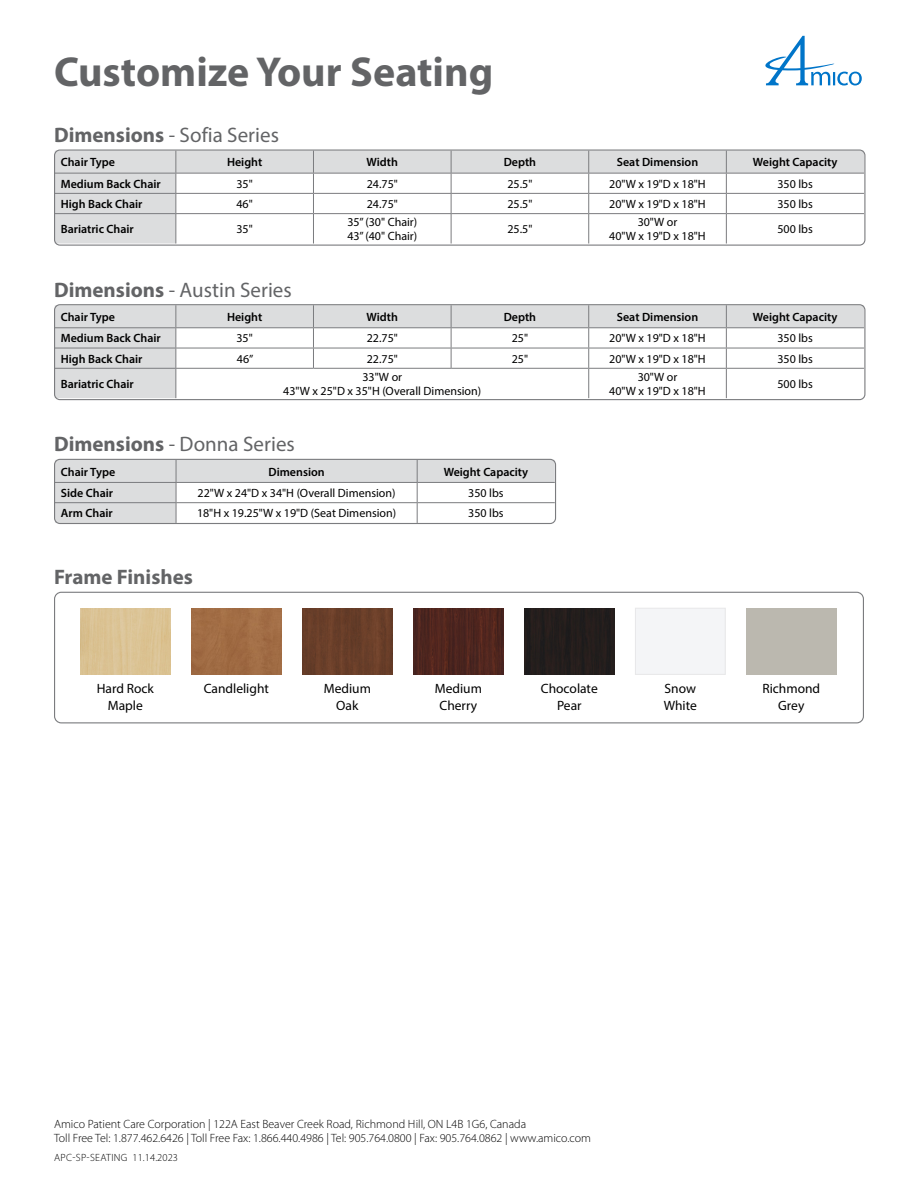
<style>
.page{position:relative;width:918px;height:1188px;background:#fff}
.page>*{position:absolute;margin:0;border:0;box-sizing:border-box;transform-origin:0 0}
.APC_-_Main_Heading{font:700 42px "Myriad Pro";color:#636466}
.APC_-_Section_Title{font:21px "Myriad Pro";color:#636466}
.APC_-_Section_Title-2{font:700 21px "Myriad Pro";color:#636466}
.APC_-_label{font:13.5px/16.2px "Myriad Pro";color:#000;text-align:center}
.APC_-_table_text_center{font:12px/14.4px "Myriad Pro";color:#000;text-align:center}
.t1{font:300 12px/14.4px "Myriad Pro";color:#000}
.APC_-_table_heading_left{font:600 12px "Myriad Pro";color:#000}
.APC_-_table_heading_center{font:600 12px "Myriad Pro";color:#000}
.APC_-_code{font:300 10.5px "Myriad Pro";letter-spacing:.03em;color:#000}
.s1{font-weight:700}
</style>
<div class="page">
<svg style="left:765px;top:36px;width:97px;height:50px"></svg>
<div style="left:54px;top:592px;width:810px;height:131px;border:1px solid #7b7c7f;border-radius:7px"></div>
<img style="left:80px;top:608px;width:90px;height:66px">
<div style="left:191px;top:608px;width:90px;height:66px;background:#a16c44"></div>
<img style="left:302px;top:608px;width:90px;height:66px">
<img style="left:413px;top:608px;width:90px;height:66px">
<div style="left:635px;top:608px;width:90px;height:67px;border:1px solid #e8e8e9"></div>
<div style="left:524px;top:608px;width:90px;height:66px;background:#231d1c"></div>
<svg style="left:55px;top:151px;width:809px;height:93px"></svg>
<hr style="left:175px;top:214px;width:1px;height:30px;background:#7b7c7f">
<hr style="left:313px;top:214px;width:1px;height:30px;background:#7b7c7f">
<hr style="left:451px;top:214px;width:1px;height:30px;background:#7b7c7f">
<hr style="left:588px;top:214px;width:1px;height:30px;background:#7b7c7f">
<hr style="left:726px;top:214px;width:1px;height:30px;background:#7b7c7f">
<hr style="left:55px;top:213px;width:121px;height:1px;background:#7b7c7f">
<hr style="left:176px;top:213px;width:137px;height:1px;background:#7b7c7f">
<hr style="left:313px;top:213px;width:138px;height:1px;background:#7b7c7f">
<hr style="left:451px;top:213px;width:138px;height:1px;background:#7b7c7f">
<hr style="left:589px;top:213px;width:137px;height:1px;background:#7b7c7f">
<hr style="left:726px;top:213px;width:138px;height:1px;background:#7b7c7f">
<div style="left:54px;top:150px;width:811px;height:96px;border:1px solid #7b7c7f;border-radius:5px"></div>
<svg style="left:55px;top:305px;width:809px;height:93px"></svg>
<hr style="left:55px;top:368px;width:121px;height:1px;background:#7b7c7f">
<hr style="left:176px;top:368px;width:137px;height:1px;background:#7b7c7f">
<hr style="left:313px;top:368px;width:138px;height:1px;background:#7b7c7f">
<hr style="left:451px;top:368px;width:138px;height:1px;background:#7b7c7f">
<hr style="left:589px;top:368px;width:137px;height:1px;background:#7b7c7f">
<hr style="left:726px;top:368px;width:138px;height:1px;background:#7b7c7f">
<div style="left:54px;top:304px;width:811px;height:96px;border:1px solid #7b7c7f;border-radius:5px"></div>
<svg style="left:55px;top:460px;width:500px;height:63px"></svg>
<hr style="left:55px;top:502px;width:121px;height:1px;background:#7b7c7f">
<hr style="left:176px;top:502px;width:241px;height:1px;background:#7b7c7f">
<hr style="left:417px;top:502px;width:138px;height:1px;background:#7b7c7f">
<div style="left:54px;top:459px;width:502px;height:65px;border:1px solid #7b7c7f;border-radius:5px"></div>
<p class="APC_-_Main_Heading" style="left:54px;top:44px;width:441px">Customize Your Seating</p>
<p class="APC_-_Section_Title" style="left:54px;top:122px;width:226px"><span class="s1">Dimensions</span> - Sofia Series</p>
<p class="APC_-_table_heading_left" style="left:61px;top:155px;width:56px">Chair Type</p>
<p class="APC_-_table_heading_center" style="left:227px;top:155px;width:37px">Height</p>
<p class="APC_-_table_heading_center" style="left:367px;top:155px;width:33px">Width</p>
<p class="APC_-_table_heading_center" style="left:504px;top:155px;width:34px">Depth</p>
<p class="APC_-_table_heading_center" style="left:617px;top:155px;width:83px">Seat Dimension</p>
<p class="APC_-_table_heading_center" style="left:753px;top:155px;width:86px">Weight Capacity</p>
<p class="APC_-_table_heading_left" style="left:61px;top:176px;width:102px">Medium Back Chair</p>
<p class="APC_-_table_text_center" style="left:236px;top:176px;width:18px">35"</p>
<p class="APC_-_table_text_center" style="left:367px;top:176px;width:33px">24.75"</p>
<p class="APC_-_table_text_center" style="left:507px;top:176px;width:26px">25.5"</p>
<p class="APC_-_table_text_center" style="left:609px;top:176px;width:98px">20"W x 19"D x 18"H</p>
<p class="APC_-_table_text_center" style="left:777px;top:176px;width:37px">350 lbs</p>
<p class="APC_-_table_heading_left" style="left:61px;top:196px;width:83px">High Back Chair</p>
<p class="APC_-_table_text_center" style="left:236px;top:197px;width:18px">46"</p>
<p class="APC_-_table_text_center" style="left:367px;top:197px;width:33px">24.75"</p>
<p class="APC_-_table_text_center" style="left:507px;top:197px;width:26px">25.5"</p>
<p class="APC_-_table_text_center" style="left:609px;top:197px;width:98px">20"W x 19"D x 18"H</p>
<p class="APC_-_table_text_center" style="left:777px;top:197px;width:37px">350 lbs</p>
<p class="APC_-_table_heading_left" style="left:61px;top:221px;width:75px">Bariatric Chair</p>
<p class="APC_-_table_text_center" style="left:236px;top:222px;width:18px">35"</p>
<p class="APC_-_table_text_center" style="left:347px;top:214px;width:71px;text-align:left">35” (30" Chair)<br>43” (40" Chair)</p>
<p class="APC_-_table_text_center" style="left:507px;top:222px;width:26px">25.5"</p>
<p class="APC_-_table_text_center" style="left:609px;top:214px;width:98px">30"W or<br>40"W x 19"D x 18"H</p>
<p class="APC_-_table_text_center" style="left:777px;top:222px;width:37px">500 lbs</p>
<p class="APC_-_Section_Title" style="left:54px;top:277px;width:239px"><span class="s1">Dimensions</span> - Austin Series</p>
<p class="APC_-_table_heading_left" style="left:61px;top:309px;width:56px">Chair Type</p>
<p class="APC_-_table_heading_center" style="left:227px;top:309px;width:37px">Height</p>
<p class="APC_-_table_heading_center" style="left:367px;top:309px;width:33px">Width</p>
<p class="APC_-_table_heading_center" style="left:504px;top:309px;width:34px">Depth</p>
<p class="APC_-_table_heading_center" style="left:617px;top:309px;width:83px">Seat Dimension</p>
<p class="APC_-_table_heading_center" style="left:753px;top:309px;width:86px">Weight Capacity</p>
<p class="APC_-_table_heading_left" style="left:61px;top:331px;width:102px">Medium Back Chair</p>
<p class="APC_-_table_text_center" style="left:236px;top:331px;width:18px">35"</p>
<p class="APC_-_table_text_center" style="left:367px;top:331px;width:33px">22.75"</p>
<p class="APC_-_table_text_center" style="left:512px;top:331px;width:18px">25"</p>
<p class="APC_-_table_text_center" style="left:609px;top:331px;width:98px">20"W x 19"D x 18"H</p>
<p class="APC_-_table_text_center" style="left:777px;top:331px;width:37px">350 lbs</p>
<p class="APC_-_table_heading_left" style="left:61px;top:351px;width:83px">High Back Chair</p>
<p class="APC_-_table_text_center" style="left:237px;top:351px;width:18px">46”</p>
<p class="APC_-_table_text_center" style="left:367px;top:351px;width:33px">22.75"</p>
<p class="APC_-_table_text_center" style="left:512px;top:351px;width:18px">25"</p>
<p class="APC_-_table_text_center" style="left:609px;top:351px;width:98px">20"W x 19"D x 18"H</p>
<p class="APC_-_table_text_center" style="left:777px;top:351px;width:37px">350 lbs</p>
<p class="APC_-_table_heading_left" style="left:61px;top:376px;width:75px">Bariatric Chair</p>
<p class="APC_-_table_text_center" style="left:283px;top:369px;width:199px">33"W or<br>43"W x 25"D x 35"H (Overall Dimension)</p>
<p class="APC_-_table_text_center" style="left:609px;top:369px;width:98px">30"W or<br>40"W x 19"D x 18"H</p>
<p class="APC_-_table_text_center" style="left:777px;top:376px;width:37px">500 lbs</p>
<p class="APC_-_Section_Title" style="left:54px;top:431px;width:242px"><span class="s1">Dimensions</span> - Donna Series</p>
<p class="APC_-_table_heading_left" style="left:61px;top:464px;width:56px">Chair Type</p>
<p class="APC_-_table_heading_center" style="left:268px;top:464px;width:58px">Dimension</p>
<p class="APC_-_table_heading_center" style="left:444px;top:464px;width:86px">Weight Capacity</p>
<p class="APC_-_table_heading_left" style="left:61px;top:485px;width:54px">Side Chair</p>
<p class="APC_-_table_text_center" style="left:198px;top:486px;width:199px">22"W x 24"D x 34"H (Overall Dimension)</p>
<p class="APC_-_table_text_center" style="left:468px;top:486px;width:37px">350 lbs</p>
<p class="APC_-_table_heading_left" style="left:61px;top:506px;width:53px">Arm Chair</p>
<p class="APC_-_table_text_center" style="left:197px;top:506px;width:201px">18"H x 19.25"W x 19"D (Seat Dimension)</p>
<p class="APC_-_table_text_center" style="left:468px;top:506px;width:37px">350 lbs</p>
<p class="APC_-_Section_Title-2" style="left:54px;top:563px;width:140px">Frame Finishes</p>
<p class="APC_-_label" style="left:97px;top:681px;width:59px">Hard Rock<br>Maple</p>
<p class="APC_-_label" style="left:204px;top:681px;width:67px">Candlelight</p>
<p class="APC_-_label" style="left:324px;top:681px;width:49px">Medium<br>Oak</p>
<p class="APC_-_label" style="left:435px;top:681px;width:49px">Medium<br>Cherry</p>
<p class="APC_-_label" style="left:541px;top:681px;width:58px">Chocolate<br>Pear</p>
<p class="APC_-_label" style="left:665px;top:681px;width:33px">Snow</p>
<p class="APC_-_label" style="left:664px;top:697px;width:35px">White</p>
<p class="APC_-_label" style="left:762px;top:681px;width:59px">Richmond<br>Grey</p>
<p class="t1" style="left:54px;top:1117px;width:539px">Amico Patient Care Corporation | 122A East Beaver Creek Road, Richmond Hill, ON L4B 1G6, Canada<br>Toll Free Tel: 1.877.462.6426 | Toll Free Fax: 1.866.440.4986 | Tel: 905.764.0800 | Fax: 905.764.0862 | www.amico.com</p>
<p class="APC_-_code" style="left:54px;top:1151px;width:125px">APC-SP-SEATING 11.14.2023</p>
</div>
